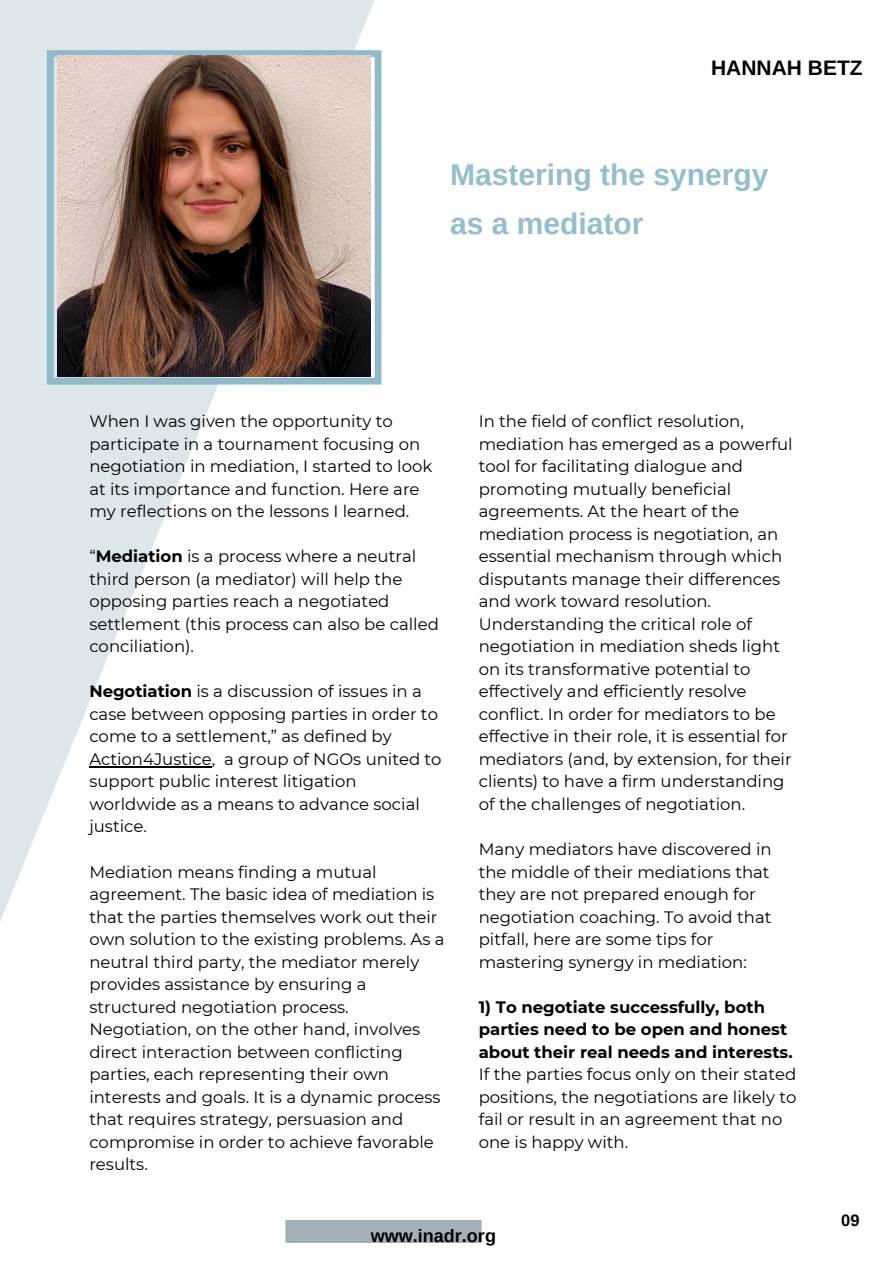
<style>
.page{position:relative;width:894px;height:1264px;background:#fff}
.page>*{position:absolute;margin:0;border:0;box-sizing:border-box;transform-origin:0 0}
.t1{font:700 30px/49.5px "Arimo";color:#95bdcb}
.t2{font:700 21px "Arimo";color:#000}
.t3{font:700 18px "Arimo";color:#000}
.t4{font:16.5px/22.5px "Montserrat";color:#000}
.t5{font:700 16.5px "Arimo";color:#000}
.s1{font-weight:700}
</style>
<div class="page">
<img style="left:0;top:0;width:382px;height:921px">
<div style="left:285px;top:1220px;width:196px;height:22px;background:#a4afb8"></div>
<img style="left:57px;top:55px;width:313px;height:321px">
<hr style="left:89px;top:766px;width:123px;height:1px;background:#000">
<p class="t2" style="left:711px;top:56px;width:153px">HANNAH BETZ</p>
<p class="t1" style="left:450px;top:150px;width:320px">Mastering the synergy as a mediator</p>
<p class="t4" style="left:89px;top:410px;width:344px">When I was given the opportunity to participate in a tournament focusing on negotiation in mediation, I started to look at its importance and function. Here are my reflections on the lessons I learned.</p>
<h2 class="t4" style="left:89px;top:545px;width:351px">“<span class="s1">Mediation</span> is a process where a neutral third person (a mediator) will help the opposing parties reach a negotiated settlement (this process can also be called conciliation).</h2>
<h1 class="t4" style="left:89px;top:680px;width:353px"><span class="s1">Negotiation</span> is a discussion of issues in a case between opposing parties in order to come to a settlement,” as defined by Action4Justice, a group of NGOs united to support public interest litigation worldwide as a means to advance social justice.</h1>
<p class="t4" style="left:89px;top:860px;width:356px">Mediation means finding a mutual agreement. The basic idea of mediation is that the parties themselves work out their own solution to the existing problems. As a neutral third party, the mediator merely provides assistance by ensuring a structured negotiation process.<br>Negotiation, on the other hand, involves direct interaction between conflicting parties, each representing their own interests and goals. It is a dynamic process that requires strategy, persuasion and compromise in order to achieve favorable results.</p>
<p class="t4" style="left:478px;top:410px;width:315px">In the field of conflict resolution, mediation has emerged as a powerful tool for facilitating dialogue and promoting mutually beneficial agreements. At the heart of the mediation process is negotiation, an essential mechanism through which disputants manage their differences and work toward resolution.<br>Understanding the critical role of negotiation in mediation sheds light on its transformative potential to effectively and efficiently resolve conflict. In order for mediators to be effective in their role, it is essential for mediators (and, by extension, for their clients) to have a firm understanding of the challenges of negotiation.</p>
<p class="t4" style="left:478px;top:837px;width:294px">Many mediators have discovered in the middle of their mediations that they are not prepared enough for negotiation coaching. To avoid that pitfall, here are some tips for mastering synergy in mediation:</p>
<p class="t4" style="left:478px;top:995px;width:319px"><span class="s1">1) To negotiate successfully, both parties need to be open and honest about their real needs and interests.<br></span>If the parties focus only on their stated positions, the negotiations are likely to fail or result in an agreement that no one is happy with.</p>
<p class="t3" style="left:370px;top:1225px;width:127px">www.inadr.org</p>
<p class="t5" style="left:841px;top:1210px;width:20px">09</p>
</div>
